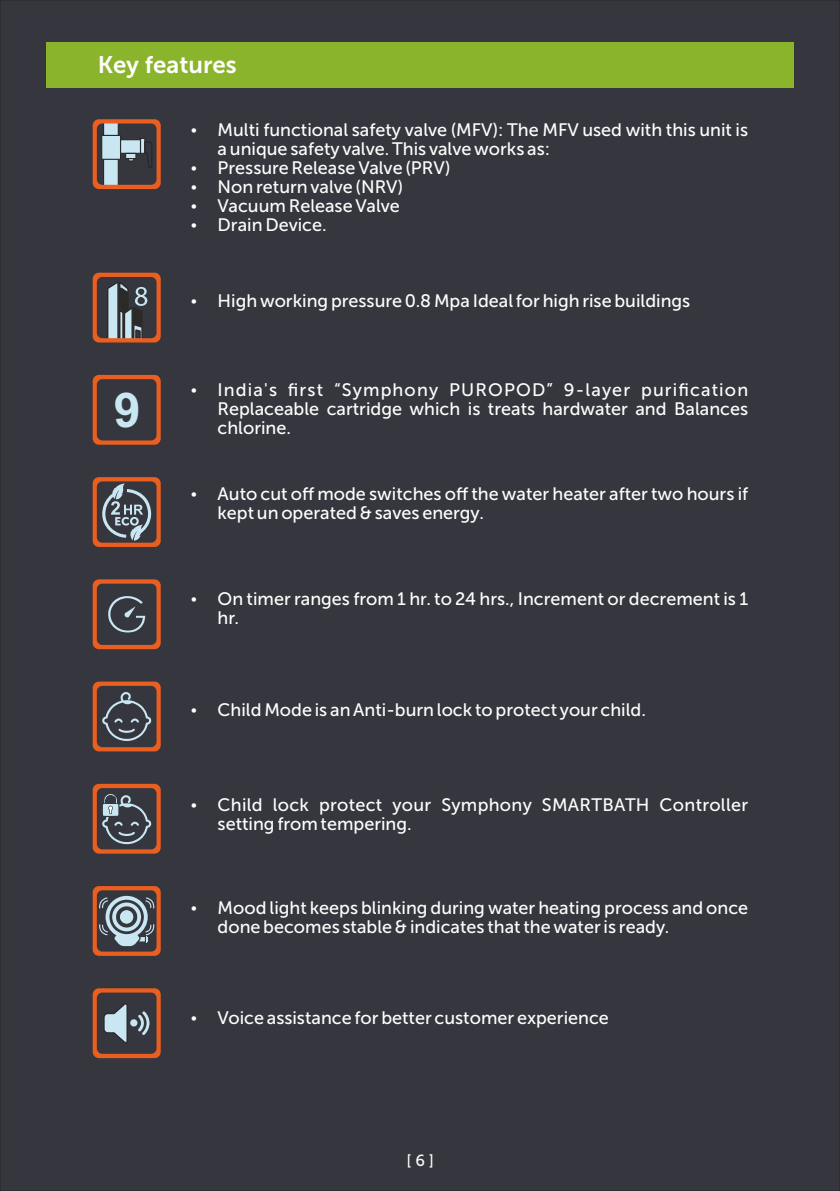
<style>
.page{position:relative;width:840px;height:1191px;background:#fff}
.page>*{position:absolute;margin:0;border:0;box-sizing:border-box;transform-origin:0 0}
.t1{font:700 48px "Arial";color:#c9e7f2}
.t2{font:24px "Museo Sans 700";color:#fefefe}
.t3{font:18px/19px "Museo Sans 500";color:#fefefe}
.t4{font:16px "Museo Sans 500";color:#fefefe}
</style>
<div class="page">
<div style="left:0;top:0;width:839px;height:1191px;background:#36373e"></div>
<div style="left:46px;top:42px;width:747px;height:45px;background:#8ab42b"></div>
<svg style="left:93px;top:119px;width:68px;height:70px;background:#826b63"></svg>
<svg style="left:93px;top:273px;width:68px;height:69px;background:#755c54"></svg>
<svg style="left:93px;top:886px;width:68px;height:70px;background:#846c65"></svg>
<svg style="left:93px;top:375px;width:68px;height:70px;background:#5e3f37"></svg>
<svg style="left:93px;top:579px;width:68px;height:70px;background:#664941"></svg>
<svg style="left:93px;top:681px;width:68px;height:70px;background:#694e46"></svg>
<svg style="left:93px;top:477px;width:68px;height:70px;background:#785f57"></svg>
<svg style="left:93px;top:784px;width:68px;height:69px;background:#6e544c"></svg>
<svg style="left:93px;top:988px;width:68px;height:70px;background:#725850"></svg>
<svg style="left:192px;top:128px;width:4px;height:5px"></svg>
<svg style="left:192px;top:166px;width:4px;height:5px"></svg>
<svg style="left:192px;top:185px;width:4px;height:5px"></svg>
<svg style="left:192px;top:204px;width:4px;height:5px"></svg>
<svg style="left:192px;top:224px;width:4px;height:4px"></svg>
<svg style="left:192px;top:299px;width:4px;height:5px"></svg>
<svg style="left:192px;top:906px;width:4px;height:5px"></svg>
<svg style="left:192px;top:388px;width:4px;height:4px"></svg>
<svg style="left:192px;top:596px;width:4px;height:5px"></svg>
<svg style="left:192px;top:708px;width:4px;height:4px"></svg>
<svg style="left:192px;top:492px;width:4px;height:4px"></svg>
<svg style="left:192px;top:1016px;width:4px;height:5px"></svg>
<svg style="left:192px;top:803px;width:4px;height:4px"></svg>
<h2 class="t2" style="left:98px;top:55px;width:140px">Key features</h2>
<p class="t3" style="left:217px;top:122px;width:532px">Multi functional safety valve (MFV): The MFV used with this unit is a unique safety valve. This valve works as:<br>Pressure Release Valve (PRV)<br>Non return valve (NRV)<br>Vacuum Release Valve<br>Drain Device.</p>
<h1 class="t1" style="left:114px;top:392px;width:28px">9</h1>
<p class="t3" style="left:217px;top:293px;width:474px">High working pressure 0.8 Mpa Ideal for high rise buildings</p>
<p class="t3" style="left:217px;top:382px;width:532px">India's first “Symphony PUROPOD” 9-layer purification<br>Replaceable cartridge which is treats hardwater and Balances</p>
<p class="t3" style="left:217px;top:420px;width:75px">chlorine.</p>
<p class="t3" style="left:217px;top:486px;width:532px">Auto cut off mode switches off the water heater after two hours if kept un operated &amp; saves energy.</p>
<p class="t3" style="left:217px;top:590px;width:532px">On timer ranges from 1 hr. to 24 hrs., Increment or decrement is 1 hr.</p>
<p class="t3" style="left:217px;top:702px;width:429px">Child Mode is an Anti-burn lock to protect your child.</p>
<p class="t3" style="left:217px;top:797px;width:532px">Child lock protect your Symphony SMARTBATH Controller setting from tempering.</p>
<p class="t3" style="left:217px;top:900px;width:532px">Mood light keeps blinking during water heating process and once done becomes stable &amp; indicates that the water is ready.</p>
<p class="t3" style="left:217px;top:1010px;width:392px">Voice assistance for better customer experience</p>
<p class="t4" style="left:406px;top:1153px;width:29px">[ 6 ]</p>
</div>
